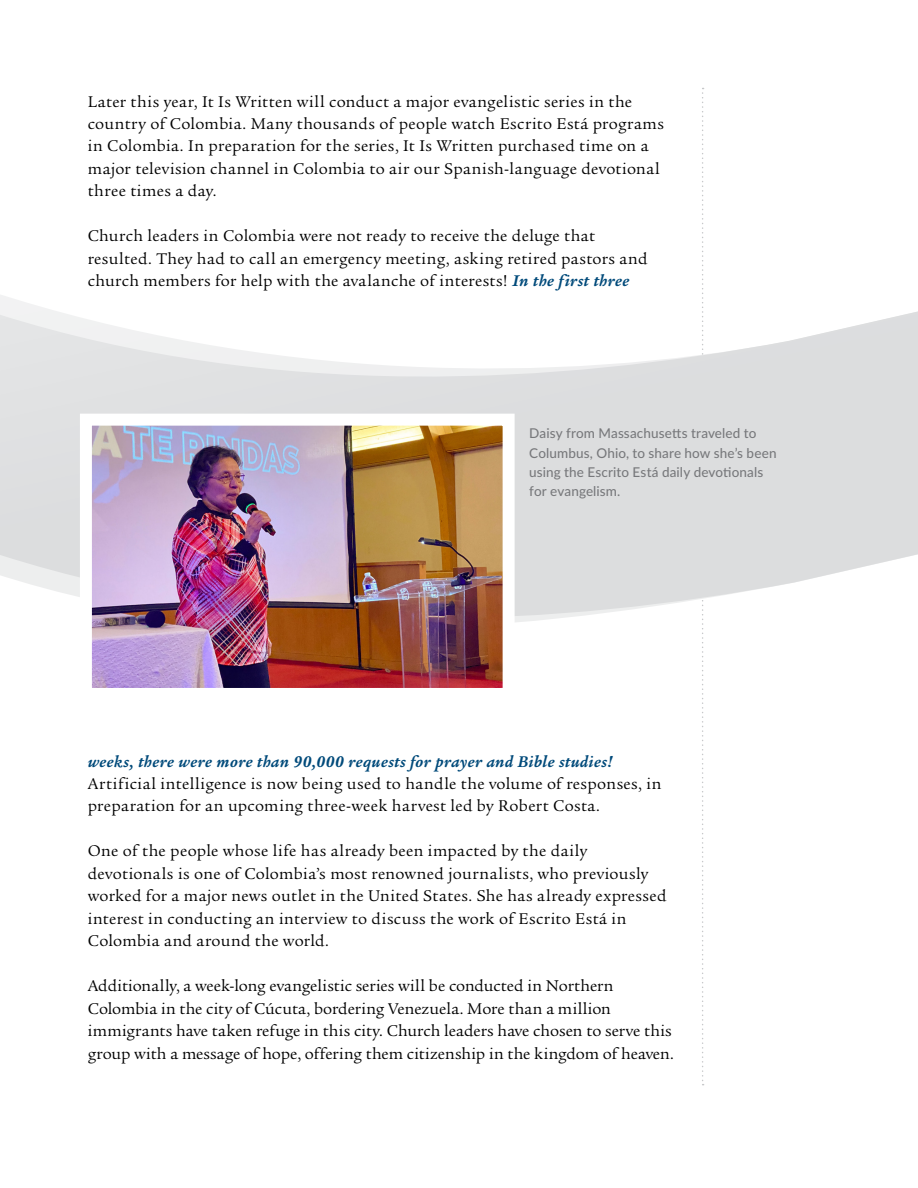
<style>
.page{position:relative;width:918px;height:1188px;background:#fff}
.page>*{position:absolute;margin:0;border:0;box-sizing:border-box;transform-origin:0 0}
.t1{font:16.8px/22.5px "Legacy Serif Std";letter-spacing:.02em;color:#000}
.t2{font:16.8px/22.5px "Legacy Serif Std";color:#000}
.t3{font:italic 700 16.8px "Legacy Serif Std";letter-spacing:.025em;color:#004a7a}
.t4{font:500 13.5px/19.5px "Lato";letter-spacing:.01em;color:#77787b}
.s1{font-weight:700;font-style:italic;color:#004a7a}
</style>
<div class="page">
<svg style="left:702px;top:88px;width:2px;height:997px"></svg>
<svg style="left:0;top:311px;width:918px;height:332px"></svg>
<img style="left:74px;top:408px;width:447px;height:280px">
<p class="t1" style="left:88px;top:90px;width:578px">Later this year, It Is Written will conduct a major evangelistic series in the country of Colombia. Many thousands of people watch Escrito Está programs in Colombia. In preparation for the series, It Is Written purchased time on a major television channel in Colombia to air our Spanish-language devotional three times a day.</p>
<p class="t1" style="left:88px;top:225px;width:561px">Church leaders in Colombia were not ready to receive the deluge that resulted. They had to call an emergency meeting, asking retired pastors and church members for help with the avalanche of interests! <span class="s1">In the first three</span></p>
<p class="t4" style="left:529px;top:423px;width:249px">Daisy from Massachusetts traveled to Columbus, Ohio, to share how she’s been using the Escrito Está daily devotionals for evangelism.</p>
<p class="t3" style="left:88px;top:752px;width:527px">weeks, there were more than 90,000 requests for prayer and Bible studies!</p>
<p class="t1" style="left:88px;top:773px;width:575px">Artificial intelligence is now being used to handle the volume of responses, in preparation for an upcoming three-week harvest led by Robert Costa.</p>
<p class="t1" style="left:88px;top:840px;width:580px">One of the people whose life has already been impacted by the daily devotionals is one of Colombia’s most renowned journalists, who previously worked for a major news outlet in the United States. She has already expressed interest in conducting an interview to discuss the work of Escrito Está in Colombia and around the world.</p>
<p class="t2" style="left:88px;top:975px;width:588px">Additionally, a week-long evangelistic series will be conducted in Northern Colombia in the city of Cúcuta, bordering Venezuela. More than a million immigrants have taken refuge in this city. Church leaders have chosen to serve this group with a message of hope, offering them citizenship in the kingdom of heaven.</p>
</div>
